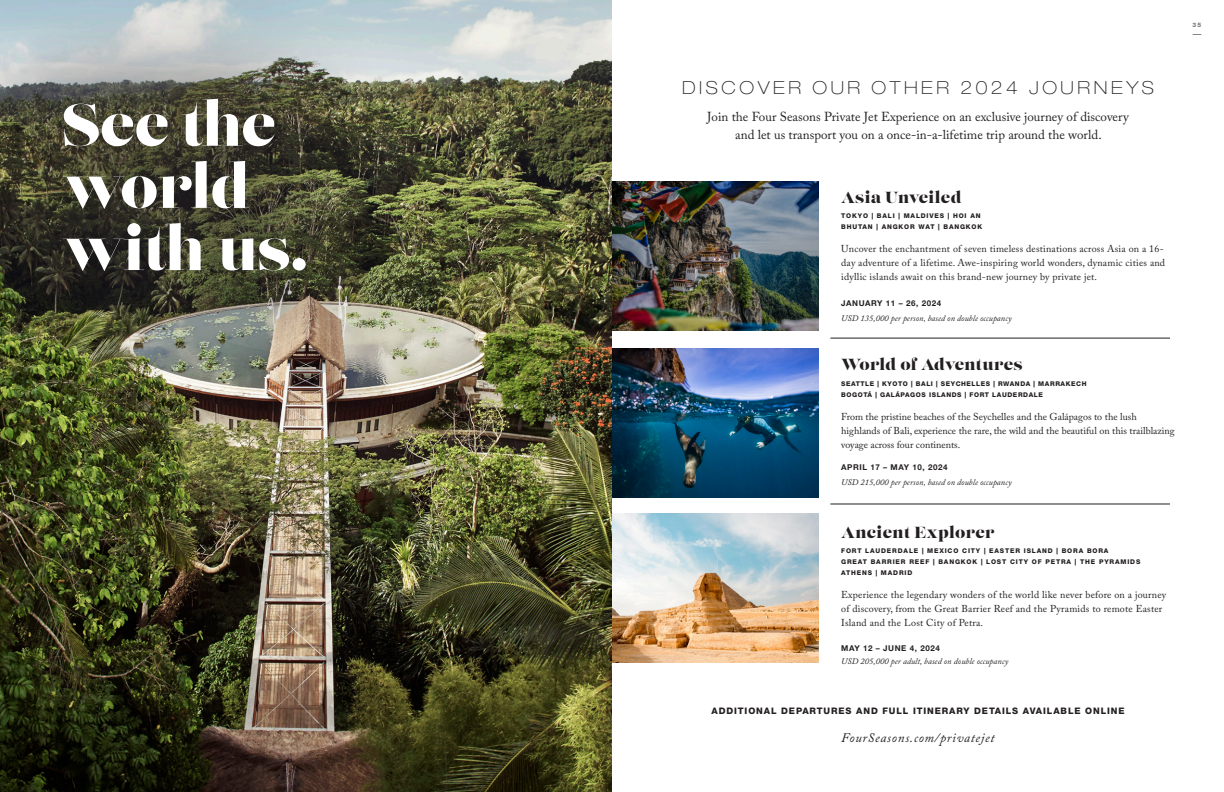
<style>
.page{position:relative;width:1224px;height:792px;background:#fff}
.page>*{position:absolute;margin:0;border:0;box-sizing:border-box;transform-origin:0 0}
.t1{font:59.5px/62.1px "Pyjvdg Lust Display Didone";letter-spacing:-.01em;color:#fff}
.t2{font:100 expanded 18px "Glgtyy Helvetica Neue LT Pro";letter-spacing:.2em;color:#231f20}
.t3{font:16px "Kxgpsl Lust";letter-spacing:.03em;color:#231f20}
.t4{font:16px "Kxgpsl Lust";letter-spacing:.01em;color:#231f20}
.t5{font:13px/18px "Yxtqmj A Caslon Pro";color:#231f20;text-align:center}
.t6{font:italic 13px "Kymcnx A Caslon Pro";letter-spacing:.06em;color:#231f20}
.t7{font:10px/14px "Yxtqmj A Caslon Pro";letter-spacing:.02em;color:#231f20}
.t8{font:10px/14px "Yxtqmj A Caslon Pro";color:#231f20}
.t9{font:800 9px "Kbppyh Helvetica Neue LT Pro";letter-spacing:.1em;color:#231f20}
.t10{font:italic 8.5px "Kymcnx A Caslon Pro";letter-spacing:.01em;color:#231f20}
.t11{font:700 8px "Bnhrkk Helvetica Neue LT Std";letter-spacing:.07em;color:#231f20}
.t12{font:800 6.5px/11px "Kbppyh Helvetica Neue LT Pro";letter-spacing:.13em;color:#231f20}
.t13{font:800 6.5px/11px "Kbppyh Helvetica Neue LT Pro";letter-spacing:.09em;color:#231f20}
.t14{font:800 6.1px "Bpljjl Helvetica Neue LT Pro";color:#231f20}
</style>
<div class="page">
<hr style="left:830px;top:338px;width:340px;height:1px;background:#231f20">
<hr style="left:830px;top:504px;width:340px;height:1px;background:#231f20">
<img style="left:0;top:0;width:612px;height:792px">
<div style="left:0;top:0;width:416px;height:386px;background:#231f20;opacity:.58"></div>
<img style="left:612px;top:181px;width:207px;height:149px">
<img style="left:612px;top:349px;width:207px;height:149px">
<img style="left:612px;top:513px;width:207px;height:149px">
<h2 class="t1" style="left:63px;top:96px;width:247px">See the world with us.</h2>
<p class="t14" style="left:1193px;top:21px;width:10px">35</p>
<h3 class="t2" style="left:682px;top:76px;width:473px">DISCOVER OUR OTHER 2024 JOURNEYS</h3>
<p class="t5" style="left:707px;top:107px;width:423px">Join the Four Seasons Private Jet Experience on an exclusive journey of discovery and let us transport you on a once-in-a-lifetime trip around the world.</p>
<h3 class="t3" style="left:841px;top:187px;width:122px">Asia Unveiled</h3>
<p class="t12" style="left:841px;top:211px;width:143px">TOKYO | BALI | MALDIVES | HOI AN<br>BHUTAN | ANGKOR WAT | BANGKOK</p>
<p class="t7" style="left:841px;top:242px;width:326px">Uncover the enchantment of seven timeless destinations across Asia on a 16- day adventure of a lifetime. Awe-inspiring world wonders, dynamic cities and idyllic islands await on this brand-new journey by private jet.</p>
<p class="t11" style="left:841px;top:299px;width:101px">JANUARY 11 – 26, 2024</p>
<p class="t10" style="left:841px;top:314px;width:172px">USD 135,000 per person, based on double occupancy</p>
<h3 class="t4" style="left:841px;top:355px;width:183px">World of Adventures</h3>
<p class="t13" style="left:841px;top:378px;width:247px">SEATTLE | KYOTO | BALI | SEYCHELLES | RWANDA | MARRAKECH<br>BOGOTÁ | GALÁPAGOS ISLANDS | FORT LAUDERDALE</p>
<p class="t8" style="left:841px;top:409px;width:335px">From the pristine beaches of the Seychelles and the Galápagos to the lush highlands of Bali, experience the rare, the wild and the beautiful on this trailblazing voyage across four continents.</p>
<p class="t11" style="left:841px;top:462px;width:108px">APRIL 17 – MAY 10, 2024</p>
<p class="t10" style="left:841px;top:477px;width:172px">USD 215,000 per person, based on double occupancy</p>
<h3 class="t3" style="left:841px;top:522px;width:155px">Ancient Explorer</h3>
<p class="t12" style="left:841px;top:545px;width:301px">FORT LAUDERDALE | MEXICO CITY | EASTER ISLAND | BORA BORA<br>GREAT BARRIER REEF | BANGKOK | LOST CITY OF PETRA | THE PYRAMIDS<br>ATHENS | MADRID</p>
<p class="t7" style="left:841px;top:588px;width:327px">Experience the legendary wonders of the world like never before on a journey of discovery, from the Great Barrier Reef and the Pyramids to remote Easter<br>Island and the Lost City of Petra.</p>
<p class="t11" style="left:841px;top:643px;width:100px">MAY 12 – JUNE 4, 2024</p>
<p class="t10" style="left:841px;top:656px;width:169px">USD 205,000 per adult, based on double occupancy</p>
<p class="t9" style="left:711px;top:705px;width:415px">ADDITIONAL DEPARTURES AND FULL ITINERARY DETAILS AVAILABLE ONLINE</p>
<p class="t6" style="left:841px;top:730px;width:155px">FourSeasons.com/privatejet</p>
</div>
